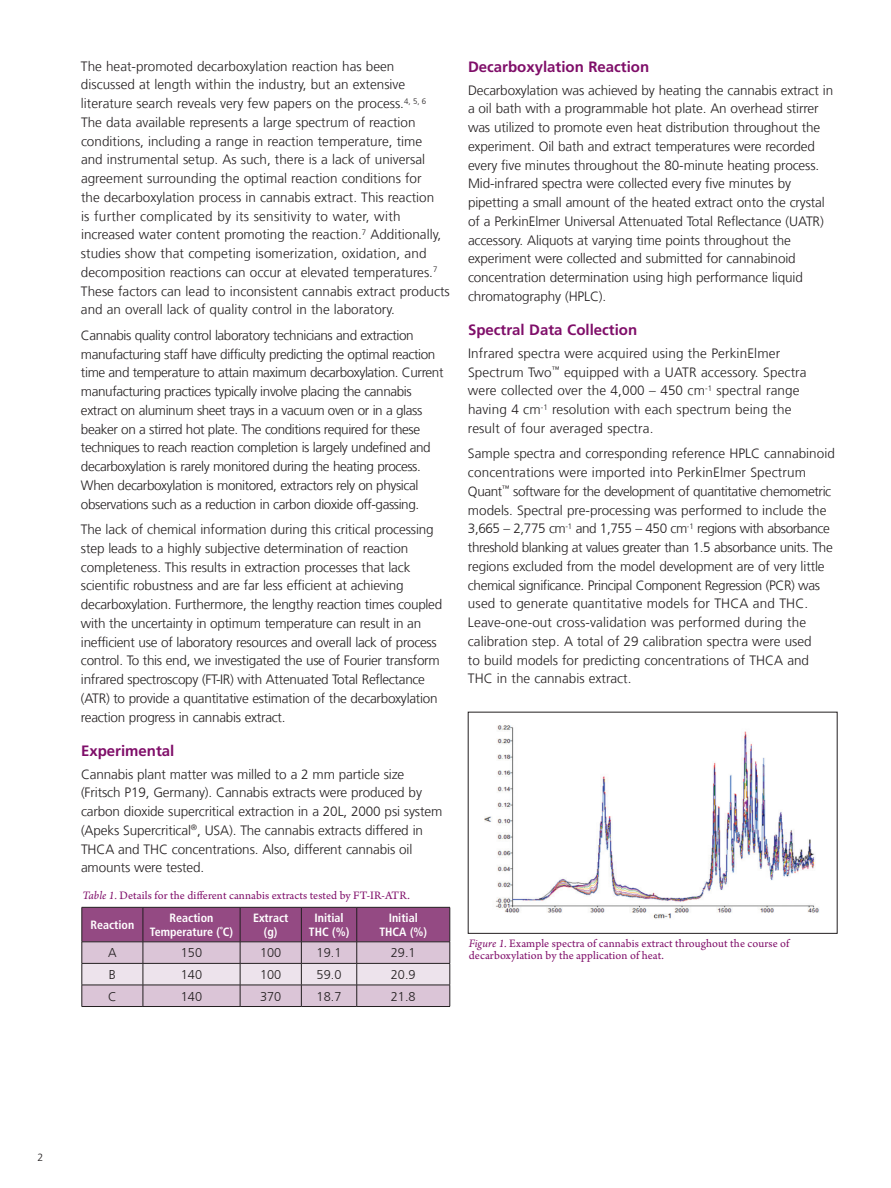
<style>
.page{position:relative;width:891px;height:1188px;background:#fff}
.page>*{position:absolute;margin:0;border:0;box-sizing:border-box;transform-origin:0 0}
.Paragraph_Head{font:700 15px "Frutiger LT Com";color:#7f0e69}
.Paragraph_Head-2{font:300 13.5px/18.8px "Frutiger LT Com";letter-spacing:-.01em;color:#231f20}
.Paragraph_Head-3{font:300 13.5px/18.8px "Frutiger LT Com";letter-spacing:-.03em;color:#231f20}
.Paragraph_Head-4{font:300 13.5px/18.8px "Frutiger LT Com";letter-spacing:.01em;color:#231f20}
.Bulleted_Copy_Last_B{font:300 12.75px "Frutiger LT Com";color:#231f20}
.Body_Copy{font:12px/12.6px "Arno Pro";letter-spacing:.01em;color:#7f0e69}
.Bulleted_Copy_Last_B-2{font:700 condensed 12px/13.5px "Frutiger LT Com";color:#fff;text-align:center}
.t1{font:300 10.5px "Frutiger LT Com";color:#231f20}
.s1{font-style:italic}
</style>
<div class="page">
<img style="left:484px;top:725px;width:336px;height:194px">
<div style="left:468px;top:712px;width:369px;height:222px;border:1px solid #231f20"></div>
<svg style="left:82px;top:907px;width:369px;height:100px;background:#ba97b2"></svg>
<hr style="left:450px;top:908px;width:1px;height:34px;background:#231f20">
<p class="Paragraph_Head-2" style="left:81px;top:57px;width:370px">The heat-promoted decarboxylation reaction has been discussed at length within the industry, but an extensive literature search reveals very few papers on the process.<sup>4,</sup> <sup>5,</sup> <sup>6<br></sup>The data available represents a large spectrum of reaction conditions, including a range in reaction temperature, time<br>and instrumental setup. As such, there is a lack of universal agreement surrounding the optimal reaction conditions for<br>the decarboxylation process in cannabis extract. This reaction<br>is further complicated by its sensitivity to water, with increased water content promoting the reaction.<sup>7</sup> Additionally, studies show that competing isomerization, oxidation, and decomposition reactions can occur at elevated temperatures.<sup>7<br></sup>These factors can lead to inconsistent cannabis extract products and an overall lack of quality control in the laboratory.</p>
<p class="Paragraph_Head-3" style="left:81px;top:326px;width:364px">Cannabis quality control laboratory technicians and extraction manufacturing staff have difficulty predicting the optimal reaction time and temperature to attain maximum decarboxylation. Current manufacturing practices typically involve placing the cannabis extract on aluminum sheet trays in a vacuum oven or in a glass beaker on a stirred hot plate. The conditions required for these techniques to reach reaction completion is largely undefined and decarboxylation is rarely monitored during the heating process.<br>When decarboxylation is monitored, extractors rely on physical observations such as a reduction in carbon dioxide off-gassing.</p>
<p class="Paragraph_Head-2" style="left:81px;top:520px;width:363px">The lack of chemical information during this critical processing step leads to a highly subjective determination of reaction completeness. This results in extraction processes that lack scientific robustness and are far less efficient at achieving decarboxylation. Furthermore, the lengthy reaction times coupled with the uncertainty in optimum temperature can result in an inefficient use of laboratory resources and overall lack of process control. To this end, we investigated the use of Fourier transform infrared spectroscopy (FT-IR) with Attenuated Total Reflectance (ATR) to provide a quantitative estimation of the decarboxylation reaction progress in cannabis extract.</p>
<p class="Paragraph_Head" style="left:81px;top:742px;width:95px">Experimental</p>
<p class="Paragraph_Head-2" style="left:81px;top:765px;width:363px">Cannabis plant matter was milled to a 2 mm particle size (Fritsch P19, Germany). Cannabis extracts were produced by carbon dioxide supercritical extraction in a 20L, 2000 psi system (Apeks Supercritical<sup>®</sup>, USA). The cannabis extracts differed in THCA and THC concentrations. Also, different cannabis oil amounts were tested.</p>
<p class="Body_Copy" style="left:82px;top:890px;width:329px"><span class="s1">Table 1.</span> Details for the different cannabis extracts tested by FT-IR-ATR.</p>
<p class="Bulleted_Copy_Last_B-2" style="left:90px;top:918px;width:45px">Reaction</p>
<p class="Bulleted_Copy_Last_B-2" style="left:150px;top:911px;width:85px">Reaction<br>Temperature (˚C)</p>
<p class="Bulleted_Copy_Last_B-2" style="left:253px;top:911px;width:37px">Extract (g)</p>
<p class="Bulleted_Copy_Last_B-2" style="left:309px;top:911px;width:42px">Initial<br>THC (%)</p>
<p class="Bulleted_Copy_Last_B-2" style="left:379px;top:911px;width:49px">Initial<br>THCA (%)</p>
<p class="Bulleted_Copy_Last_B" style="left:108px;top:946px;width:10px">A</p>
<p class="Bulleted_Copy_Last_B" style="left:181px;top:946px;width:23px">150</p>
<p class="Bulleted_Copy_Last_B" style="left:260px;top:946px;width:23px">100</p>
<p class="Bulleted_Copy_Last_B" style="left:317px;top:946px;width:26px">19.1</p>
<p class="Bulleted_Copy_Last_B" style="left:391px;top:946px;width:26px">29.1</p>
<p class="Bulleted_Copy_Last_B" style="left:109px;top:967px;width:9px">B</p>
<p class="Bulleted_Copy_Last_B" style="left:181px;top:967px;width:23px">140</p>
<p class="Bulleted_Copy_Last_B" style="left:260px;top:967px;width:23px">100</p>
<p class="Bulleted_Copy_Last_B" style="left:317px;top:967px;width:26px">59.0</p>
<p class="Bulleted_Copy_Last_B" style="left:391px;top:967px;width:26px">20.9</p>
<p class="Bulleted_Copy_Last_B" style="left:108px;top:989px;width:10px">C</p>
<p class="Bulleted_Copy_Last_B" style="left:181px;top:989px;width:23px">140</p>
<p class="Bulleted_Copy_Last_B" style="left:260px;top:989px;width:23px">370</p>
<p class="Bulleted_Copy_Last_B" style="left:317px;top:989px;width:26px">18.7</p>
<p class="Bulleted_Copy_Last_B" style="left:391px;top:989px;width:26px">21.8</p>
<p class="Paragraph_Head" style="left:468px;top:58px;width:183px">Decarboxylation Reaction</p>
<p class="Paragraph_Head-2" style="left:468px;top:81px;width:367px">Decarboxylation was achieved by heating the cannabis extract in a oil bath with a programmable hot plate. An overhead stirrer was utilized to promote even heat distribution throughout the experiment. Oil bath and extract temperatures were recorded every five minutes throughout the 80-minute heating process.<br>Mid-infrared spectra were collected every five minutes by pipetting a small amount of the heated extract onto the crystal of a PerkinElmer Universal Attenuated Total Reflectance (UATR) accessory. Aliquots at varying time points throughout the experiment were collected and submitted for cannabinoid concentration determination using high performance liquid chromatography (HPLC).</p>
<p class="Paragraph_Head" style="left:468px;top:321px;width:171px">Spectral Data Collection</p>
<p class="Paragraph_Head-4" style="left:468px;top:344px;width:340px">Infrared spectra were acquired using the PerkinElmer Spectrum Two<sup>™</sup> equipped with a UATR accessory. Spectra were collected over the 4,000 – 450 cm<sup>-1</sup> spectral range having 4 cm<sup>-1</sup> resolution with each spectrum being the result of four averaged spectra.</p>
<p class="Paragraph_Head-2" style="left:468px;top:444px;width:368px">Sample spectra and corresponding reference HPLC cannabinoid concentrations were imported into PerkinElmer Spectrum Quant<sup>™</sup> software for the development of quantitative chemometric models. Spectral pre-processing was performed to include the 3,665 – 2,775 cm<sup>-1</sup> and 1,755 – 450 cm<sup>-1</sup> regions with absorbance threshold blanking at values greater than 1.5 absorbance units. The regions excluded from the model development are of very little chemical significance. Principal Component Regression (PCR) was used to generate quantitative models for THCA and THC.<br>Leave-one-out cross-validation was performed during the calibration step. A total of 29 calibration spectra were used<br>to build models for predicting concentrations of THCA and THC in the cannabis extract.</p>
<p class="Body_Copy" style="left:469px;top:937px;width:322px"><span class="s1">Figure 1.</span> Example spectra of cannabis extract throughout the course of decarboxylation by the application of heat.</p>
<p class="t1" style="left:38px;top:1151px;width:7px">2</p>
</div>
